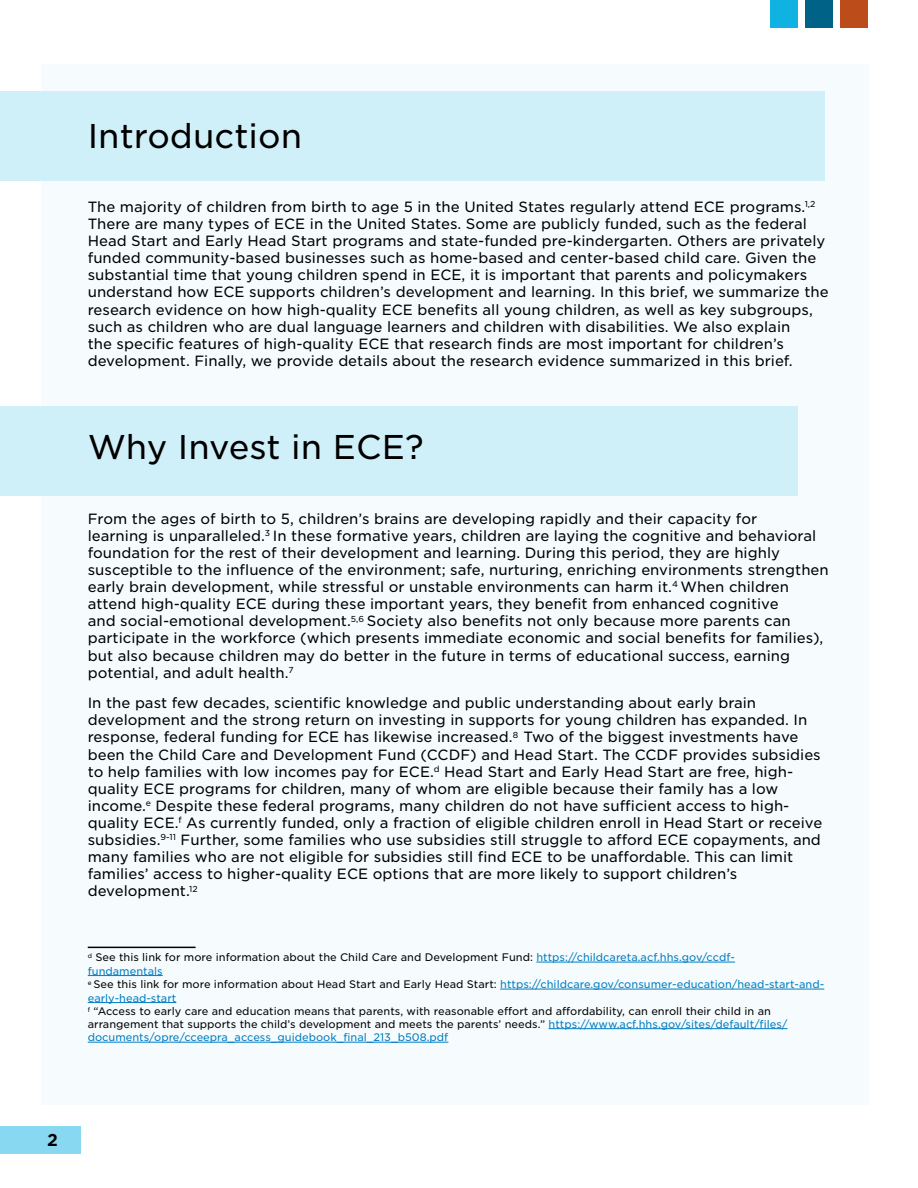
<style>
.page{position:relative;width:918px;height:1188px;background:#fff}
.page>*{position:absolute;margin:0;border:0;box-sizing:border-box;transform-origin:0 0}
.t1{font:33px "Gotham S Sm";color:#000}
.t2{font:700 16.5px "Gotham S Sm";color:#000}
.t3{font:14.25px/17.1px "Gotham S Sm";color:#000}
.t4{font:10.5px/13.4px "Gotham S Sm";color:#000}
.s1{color:#007cc2}
</style>
<div class="page">
<div style="left:0;top:1126px;width:81px;height:28px;background:#87d8f0"></div>
<div style="left:805px;top:0;width:28px;height:28px;background:#006287"></div>
<div style="left:770px;top:0;width:28px;height:28px;background:#10b2e1"></div>
<div style="left:841px;top:0;width:27px;height:28px;background:#bc4d1a"></div>
<div style="left:41px;top:65px;width:827px;height:1040px;background:#f6fcfe"></div>
<div style="left:0;top:406px;width:797px;height:90px;background:#cff0f9"></div>
<div style="left:0;top:91px;width:824px;height:89px;background:#cff0f9"></div>
<hr style="left:536px;top:962px;width:199px;height:1px;background:#007cc2">
<hr style="left:88px;top:975px;width:75px;height:1px;background:#007cc2">
<hr style="left:500px;top:989px;width:324px;height:1px;background:#007cc2">
<hr style="left:88px;top:1002px;width:88px;height:1px;background:#007cc2">
<hr style="left:549px;top:1028px;width:239px;height:1px;background:#007cc2">
<hr style="left:88px;top:1042px;width:360px;height:1px;background:#007cc2">
<hr style="left:88px;top:947px;width:108px;height:1px;background:#000">
<h2 class="t1" style="left:88px;top:113px;width:216px">Introduction</h2>
<p class="t3" style="left:88px;top:198px;width:742px">The majority of children from birth to age 5 in the United States regularly attend ECE programs.<sup>1,2<br></sup>There are many types of ECE in the United States. Some are publicly funded, such as the federal Head Start and Early Head Start programs and state-funded pre-kindergarten. Others are privately funded community-based businesses such as home-based and center-based child care. Given the substantial time that young children spend in ECE, it is important that parents and policymakers understand how ECE supports children’s development and learning. In this brief, we summarize the research evidence on how high-quality ECE benefits all young children, as well as key subgroups, such as children who are dual language learners and children with disabilities. We also explain<br>the specific features of high-quality ECE that research finds are most important for children’s development. Finally, we provide details about the research evidence summarized in this brief.</p>
<h2 class="t1" style="left:88px;top:425px;width:338px">Why Invest in ECE?</h2>
<p class="t3" style="left:88px;top:510px;width:743px">From the ages of birth to 5, children’s brains are developing rapidly and their capacity for<br>learning is unparalleled.<sup>3</sup> In these formative years, children are laying the cognitive and behavioral foundation for the rest of their development and learning. During this period, they are highly susceptible to the influence of the environment; safe, nurturing, enriching environments strengthen early brain development, while stressful or unstable environments can harm it.<sup>4</sup> When children attend high-quality ECE during these important years, they benefit from enhanced cognitive<br>and social-emotional development.<sup>5,6</sup> Society also benefits not only because more parents can participate in the workforce (which presents immediate economic and social benefits for families), but also because children may do better in the future in terms of educational success, earning potential, and adult health.<sup>7</sup></p>
<p class="t3" style="left:88px;top:694px;width:736px">In the past few decades, scientific knowledge and public understanding about early brain development and the strong return on investing in supports for young children has expanded. In response, federal funding for ECE has likewise increased.<sup>8</sup> Two of the biggest investments have been the Child Care and Development Fund (CCDF) and Head Start. The CCDF provides subsidies to help families with low incomes pay for ECE.<sup>d</sup> Head Start and Early Head Start are free, high&shy;quality ECE programs for children, many of whom are eligible because their family has a low income.<sup>e</sup> Despite these federal programs, many children do not have sufficient access to high&shy;quality ECE.<sup>f</sup> As currently funded, only a fraction of eligible children enroll in Head Start or receive subsidies.<sup>9-11</sup> Further, some families who use subsidies still struggle to afford ECE copayments, and many families who are not eligible for subsidies still find ECE to be unaffordable. This can limit families’ access to higher-quality ECE options that are more likely to support children’s development.<sup>12</sup></p>
<p class="t4" style="left:88px;top:950px;width:738px"><sup>d</sup> See this link for more information about the Child Care and Development Fund: <span class="s1">https://childcareta.acf.hhs.gov/ccdf-<br>fundamentals<br></span><sup>e</sup> See this link for more information about Head Start and Early Head Start: <span class="s1">https://childcare.gov/consumer-education/head-start-and&shy;early-head-start<br></span><sup>f</sup> “Access to early care and education means that parents, with reasonable effort and affordability, can enroll their child in an arrangement that supports the child’s development and meets the parents’ needs.” <span class="s1">https://www.acf.hhs.gov/sites/default/files/ documents/opre/cceepra_access_guidebook_final_213_b508.pdf</span></p>
<p class="t2" style="left:47px;top:1129px;width:12px">2</p>
</div>
